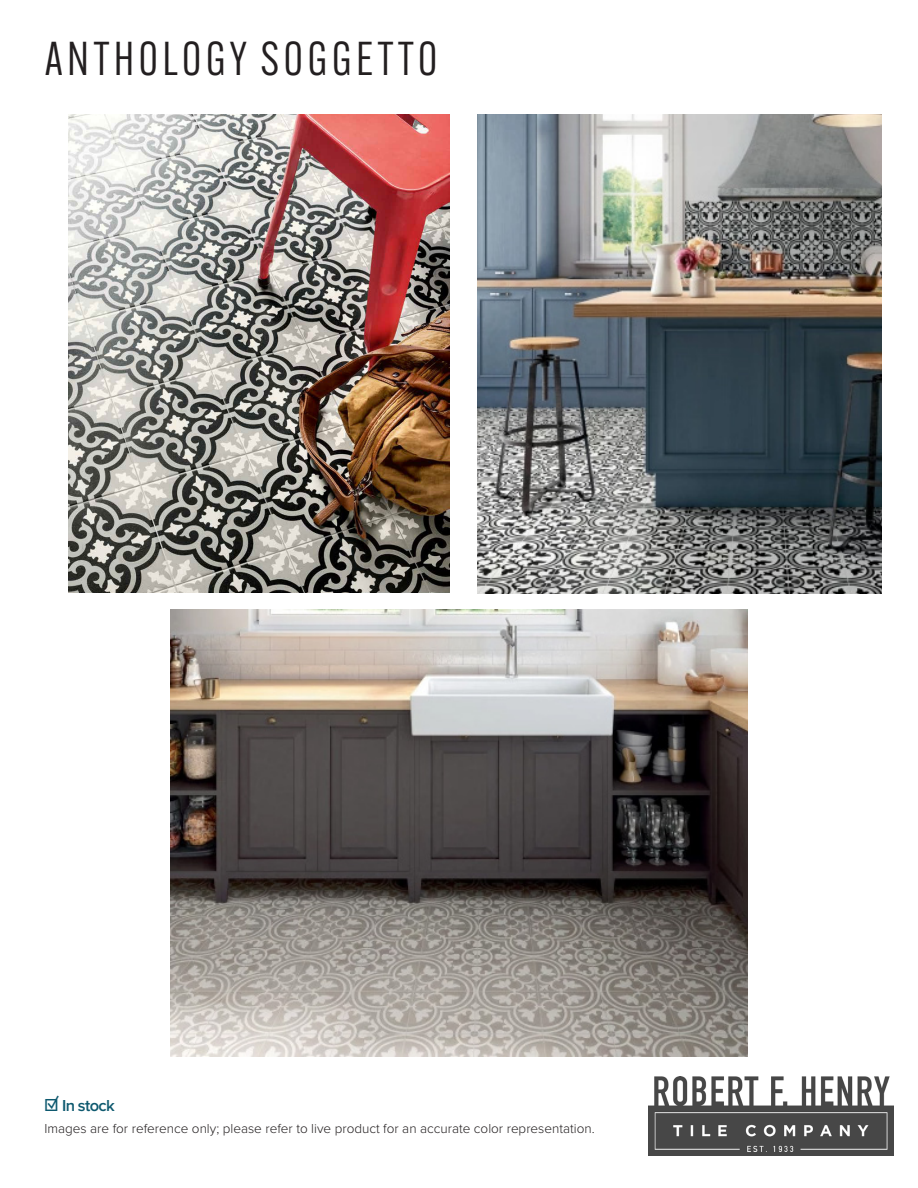
<style>
.page{position:relative;width:918px;height:1188px;background:#fff}
.page>*{position:absolute;margin:0;border:0;box-sizing:border-box;transform-origin:0 0}
.t1{font:46.5px "Alternate Gothic ATF";letter-spacing:.09em;color:#231f20}
.t2{font:600 16.5px "Proxima Nova";letter-spacing:-.04em;color:#0e596f}
.t3{font:300 13.5px "Proxima Nova";color:#231f20}
.s1{font-size:21px}
</style>
<div class="page">
<img style="left:68px;top:115px;width:382px;height:478px">
<img style="left:477px;top:115px;width:405px;height:479px">
<img style="left:171px;top:610px;width:576px;height:446px">
<img style="left:648px;top:1076px;width:245px;height:80px">
<p class="t1" style="left:45px;top:31px;width:394px">ANTHOLOGY SOGGETTO</p>
<p class="t2" style="left:44px;top:1093px;width:72px"><span class="s1">☑</span> In stock</p>
<p class="t3" style="left:44px;top:1119px;width:552px">Images are for reference only; please refer to live product for an accurate color representation.</p>
</div>
